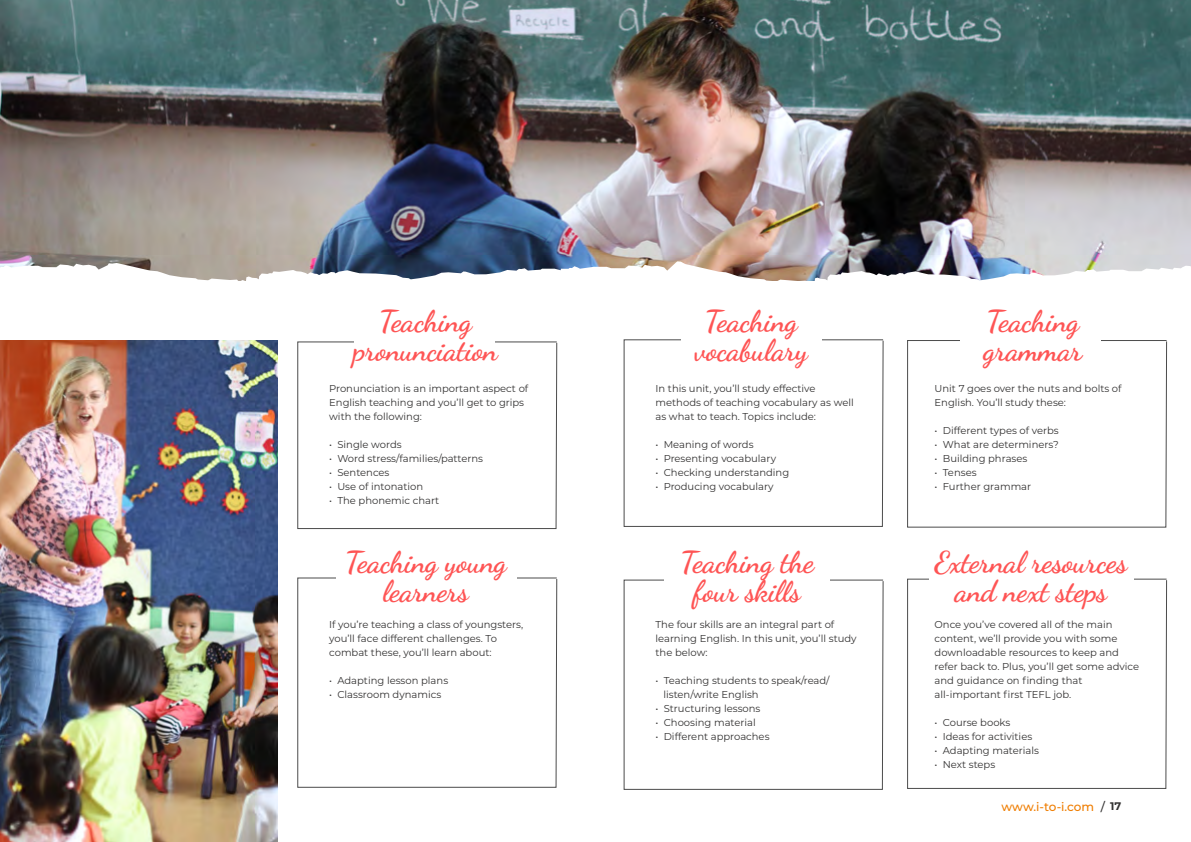
<style>
.page{position:relative;width:1191px;height:842px;background:#fff}
.page>*{position:absolute;margin:0;border:0;box-sizing:border-box;transform-origin:0 0}
.t1{font:700 30px/29px "Dancing Script";letter-spacing:-.01em;color:#fe5454;text-align:center}
.t2{font:500 12px "Montserrat";letter-spacing:-.01em;color:#ef7d00}
.t3{font:10px/14px "Montserrat";color:#333232}
.s1{color:#333232}
.s2{font-weight:700;font-size:11px;color:#333232}
</style>
<div class="page">
<img style="left:0;top:340px;width:278px;height:502px">
<img style="left:0;top:0;width:1191px;height:261px">
<img style="left:0;top:261px;width:1191px;height:20px">
<svg style="left:297px;top:341px;width:260px;height:188px"></svg>
<div style="left:354px;top:312px;width:141px;height:53px;background:#fff"></div>
<svg style="left:297px;top:577px;width:260px;height:211px"></svg>
<div style="left:337px;top:548px;width:180px;height:53px;background:#fff"></div>
<svg style="left:623px;top:339px;width:260px;height:188px"></svg>
<div style="left:681px;top:310px;width:140px;height:53px;background:#fff"></div>
<svg style="left:907px;top:340px;width:260px;height:188px"></svg>
<div style="left:960px;top:310px;width:140px;height:54px;background:#fff"></div>
<svg style="left:623px;top:580px;width:260px;height:210px"></svg>
<div style="left:664px;top:550px;width:166px;height:54px;background:#fff"></div>
<svg style="left:907px;top:579px;width:260px;height:210px"></svg>
<div style="left:929px;top:549px;width:205px;height:54px;background:#fff"></div>
<h1 class="t1" style="left:353px;top:304px;width:146px">Teaching pronunciation</h1>
<p class="t3" style="left:329px;top:381px;width:201px">Pronunciation is an important aspect of<br>English teaching and you’ll get to grips with the following:</p>
<p class="t3" style="left:329px;top:437px;width:74px">• Single words</p>
<p class="t3" style="left:329px;top:451px;width:155px">• Word stress/families/patterns</p>
<p class="t3" style="left:329px;top:465px;width:62px">• Sentences</p>
<p class="t3" style="left:329px;top:479px;width:95px">• Use of intonation</p>
<p class="t3" style="left:329px;top:493px;width:112px">• The phonemic chart</p>
<h1 class="t1" style="left:345px;top:545px;width:163px">Teaching young learners</h1>
<p class="t3" style="left:329px;top:617px;width:195px">If you’re teaching a class of youngsters, you’ll face different challenges. To combat these, you’ll learn about:</p>
<p class="t3" style="left:329px;top:673px;width:120px">• Adapting lesson plans</p>
<p class="t3" style="left:329px;top:687px;width:114px">• Classroom dynamics</p>
<h1 class="t1" style="left:694px;top:304px;width:115px">Teaching vocabulary</h1>
<p class="t3" style="left:655px;top:381px;width:200px">In this unit, you’ll study effective methods of teaching vocabulary as well as what to teach. Topics include:</p>
<p class="t3" style="left:655px;top:437px;width:99px">• Meaning of words</p>
<p class="t3" style="left:655px;top:451px;width:122px">• Presenting vocabulary</p>
<p class="t3" style="left:655px;top:465px;width:135px">• Checking understanding</p>
<p class="t3" style="left:655px;top:479px;width:120px">• Producing vocabulary</p>
<h1 class="t1" style="left:680px;top:545px;width:135px">Teaching the four skills</h1>
<p class="t3" style="left:655px;top:617px;width:203px">The four skills are an integral part of learning English. In this unit, you’ll study the below:</p>
<p class="t3" style="left:663px;top:673px;width:168px;text-indent:-8px">• Teaching students to speak/read/ listen/write English</p>
<p class="t3" style="left:655px;top:701px;width:106px">• Structuring lessons</p>
<p class="t3" style="left:655px;top:715px;width:102px">• Choosing material</p>
<p class="t3" style="left:655px;top:729px;width:116px">• Different approaches</p>
<h1 class="t1" style="left:983px;top:304px;width:100px;text-align:left">Teaching grammar</h1>
<p class="t3" style="left:934px;top:381px;width:188px">Unit 7 goes over the nuts and bolts of<br>English. You’ll study these:</p>
<p class="t3" style="left:934px;top:423px;width:126px">• Different types of verbs</p>
<p class="t3" style="left:934px;top:437px;width:126px">• What are determiners?</p>
<p class="t3" style="left:934px;top:451px;width:94px">• Building phrases</p>
<p class="t3" style="left:934px;top:465px;width:44px">• Tenses</p>
<p class="t3" style="left:934px;top:479px;width:98px">• Further grammar</p>
<h1 class="t1" style="left:934px;top:545px;width:194px">External resources and next steps</h1>
<p class="t3" style="left:934px;top:617px;width:206px">Once you’ve covered all of the main content, we’ll provide you with some downloadable resources to keep and refer back to. Plus, you’ll get some advice and guidance on finding that all-important first TEFL job.</p>
<p class="t3" style="left:934px;top:715px;width:77px">• Course books</p>
<p class="t3" style="left:934px;top:729px;width:99px">• Ideas for activities</p>
<p class="t3" style="left:934px;top:743px;width:106px">• Adapting materials</p>
<p class="t3" style="left:934px;top:757px;width:62px">• Next steps</p>
<p class="t2" style="left:1001px;top:798px;width:121px">www.i-to-i.com <span class="s1">/</span> <span class="s2">17</span></p>
</div>
